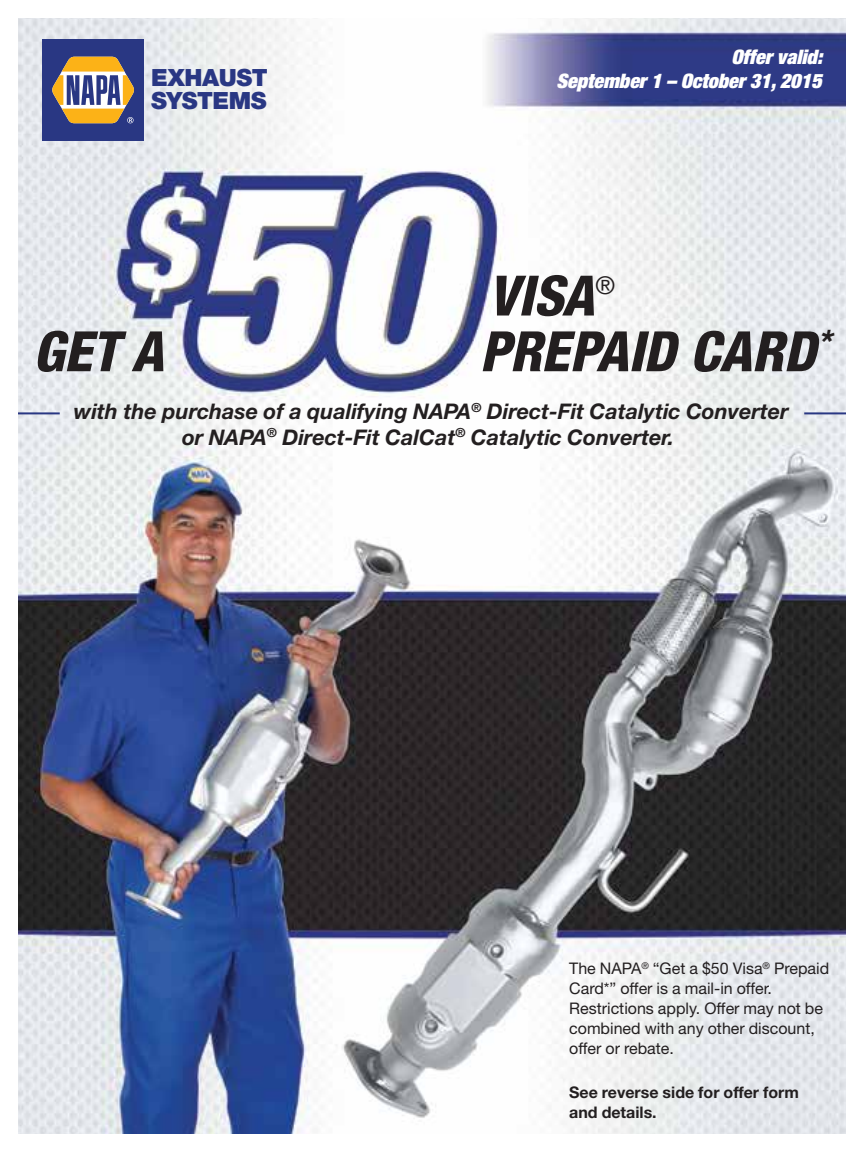
<style>
.page{position:relative;width:864px;height:1152px;background:#fff}
.page>*{position:absolute;margin:0;border:0;box-sizing:border-box;transform-origin:0 0}
.t1{font:italic 800 condensed 55.8px "Helvetica Neue LT Std";color:#231f20}
.t2{font:24.6px "Helvetica Neue LT Std";color:#231f20}
.t3{font:900 23.8px/23.8px "Helvetica Neue";letter-spacing:-.02em;color:#293783}
.t4{font:italic 700 21.6px/25.8px "Helvetica Neue LT Std";color:#231f20;text-align:center}
.t5{font:italic 900 condensed 20px/24px "Helvetica Neue LT Std";color:#fff;text-align:right}
.t6{font:16px/20px "Helvetica Neue LT Std";color:#231f20}
.t7{font:700 16px/20px "Helvetica Neue LT Std";color:#231f20}
</style>
<div class="page">
<img style="left:18px;top:18px;width:828px;height:1116px">
<hr style="left:804px;top:412px;width:42px;height:2px;background:#293783">
<hr style="left:18px;top:412px;width:42px;height:2px;background:#293783">
<div style="left:43px;top:39px;width:101px;height:102px;background:#293783"></div>
<svg style="left:52px;top:57px;width:82px;height:66px"></svg>
<h3 class="t3" style="left:151px;top:65px;width:118px">EXHAUST<br>SYSTEMS</h3>
<h1 class="t1" style="left:33px;top:317px;width:132px">GET A</h1>
<p class="t5" style="left:556px;top:45px;width:267px">Offer valid:<br>September 1 – October 31, 2015</p>
<h1 class="t1" style="left:488px;top:261px;width:107px">VISA</h1>
<h2 class="t2" style="left:595px;top:270px;width:21px">®</h2>
<h1 class="t1" style="left:480px;top:317px;width:353px">PREPAID CARD<sup>*</sup></h1>
<h3 class="t4" style="left:74px;top:398px;width:716px">with the purchase of a qualifying NAPA<sup>®</sup> Direct-Fit Catalytic Converter or NAPA<sup>®</sup> Direct-Fit CalCat<sup>®</sup> Catalytic Converter.</h3>
<p class="t6" style="left:569px;top:958px;width:261px">The NAPA<sup>®</sup> “Get a $50 Visa<sup>®</sup> Prepaid<br>Card*” offer is a mail-in offer.<br>Restrictions apply. Offer may not be combined with any other discount, offer or rebate.</p>
<p class="t7" style="left:569px;top:1082px;width:231px">See reverse side for offer form and details.</p>
</div>
